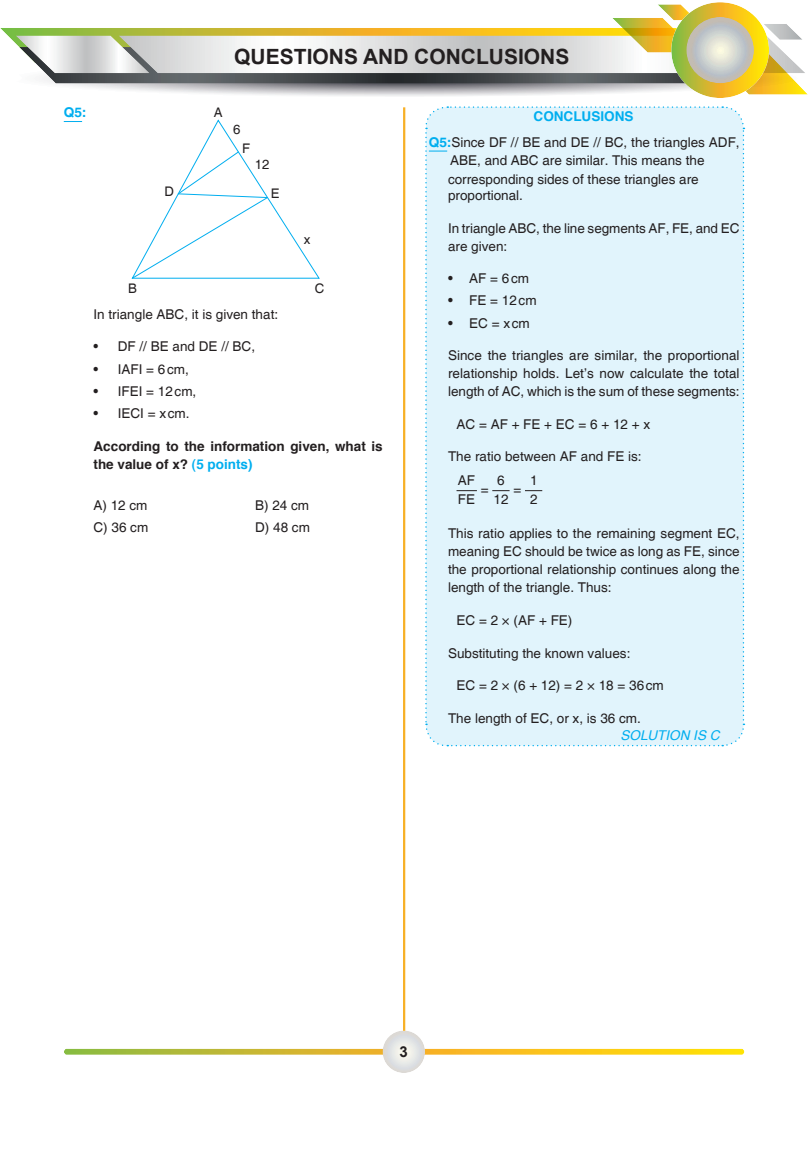
<style>
.page{position:relative;width:808px;height:1149px;background:#fff}
.page>*{position:absolute;margin:0;border:0;box-sizing:border-box;transform-origin:0 0}
.t1{font:700 21px "Arial";color:#231f20}
.t2{font:700 15px "Arial";color:#231f20}
.t3{font:13.5px/18px "Helvetica";color:#231f20}
.t4{font:700 13.5px/18px "Helvetica";color:#231f20}
.t5{font:italic 13.5px "Helvetica";color:#00aeef}
.t6{font:13.5px "Swis 721 BT Bold";color:#00aeef}
.t7{font:13.2px "Helvetica";color:#231f20}
.s1{font-family:"Helvetica T."}
.s2{color:#00aeef}
.s3{font-weight:700;color:#00aeef}
.s4{font-family:"Swis 721 BT Bold";color:#00aeef}
</style>
<div class="page">
<svg style="left:0;top:2px;width:808px;height:96px"></svg>
<svg style="left:686px;top:17px;width:68px;height:66px"></svg>
<svg style="left:64px;top:1048px;width:680px;height:6px"></svg>
<svg style="left:383px;top:1030px;width:42px;height:42px"></svg>
<hr style="left:403px;top:107px;width:2px;height:923px;background:#f7b026">
<svg style="left:64px;top:121px;width:18px;height:1px"></svg>
<svg style="left:131px;top:119px;width:189px;height:160px"></svg>
<div style="left:425px;top:106px;width:320px;height:641px;background:#e1f4fc"></div>
<h1 class="t1" style="left:234px;top:44px;width:337px">QUESTIONS AND CONCLUSIONS</h1>
<p class="t6" style="left:64px;top:104px;width:24px">Q5:</p>
<p class="t7" style="left:165px;top:183px;width:11px">D</p>
<p class="t7" style="left:214px;top:105px;width:10px">A</p>
<p class="t7" style="left:233px;top:122px;width:9px">6</p>
<p class="t7" style="left:242px;top:141px;width:10px">F</p>
<p class="t7" style="left:255px;top:157px;width:16px">12</p>
<p class="t7" style="left:271px;top:185px;width:10px">E</p>
<p class="t7" style="left:304px;top:231px;width:8px">x</p>
<p class="t7" style="left:315px;top:280px;width:11px">C</p>
<p class="t7" style="left:128px;top:280px;width:10px">B</p>
<p class="t3" style="left:94px;top:306px;width:186px">In triangle ABC, it is given that:</p>
<p class="t3" style="left:94px;top:338px;width:163px"><span class="s1">•</span> DF // BE and DE // BC,</p>
<p class="t3" style="left:94px;top:360px;width:97px"><span class="s1">•</span> IAFI = 6 cm,</p>
<p class="t3" style="left:94px;top:382px;width:104px"><span class="s1">•</span> IFEI = 12 cm,</p>
<p class="t3" style="left:94px;top:404px;width:98px"><span class="s1">•</span> IECI = x cm.</p>
<p class="t4" style="left:94px;top:438px;width:291px">According to the information given, what is the value of x? <span class="s2">(5 points)</span></p>
<p class="t3" style="left:94px;top:496px;width:56px">A) 12 cm</p>
<p class="t3" style="left:255px;top:496px;width:56px">B) 24 cm</p>
<p class="t3" style="left:94px;top:519px;width:56px">C) 36 cm</p>
<p class="t3" style="left:255px;top:519px;width:56px">D) 48 cm</p>
<p class="t3" style="left:429px;top:105px;width:312px;line-height:25.2px;text-align:center"><span class="s3">CONCLUSIONS<br></span><span class="s4">Q5:</span>Since DF // BE and DE // BC, the triangles ADF,</p>
<p class="t3" style="left:448px;top:151px;width:258px;line-height:19.2px">ABE, and ABC are similar. This means the corresponding sides of these triangles are</p>
<p class="t3" style="left:448px;top:187px;width:77px">proportional.</p>
<p class="t3" style="left:448px;top:220px;width:293px">In triangle ABC, the line segments AF, FE, and EC are given:</p>
<p class="t3" style="left:448px;top:270px;width:83px"><span class="s1">•</span> AF = 6 cm</p>
<p class="t3" style="left:448px;top:292px;width:90px"><span class="s1">•</span> FE = 12 cm</p>
<p class="t3" style="left:448px;top:314px;width:83px"><span class="s1">•</span> EC = x cm</p>
<p class="t3" style="left:448px;top:347px;width:293px;text-align:justify">Since the triangles are similar, the proportional relationship holds. Let’s now calculate the total length of AC, which is the sum of these segments:</p>
<p class="t3" style="left:456px;top:415px;width:195px">AC = AF + FE + EC = 6 + 12 + x</p>
<p class="t3" style="left:458px;top:446px;width:185px;line-height:23.9px;text-indent:-10px">The ratio between AF and FE is:<br>AF</p>
<p class="t3" style="left:458px;top:492px;width:19px">FE</p>
<p class="t3" style="left:530px;top:471px;width:9px;line-height:19.2px">1<br>2</p>
<p class="t3" style="left:448px;top:525px;width:293px;text-align:justify">This ratio applies to the remaining segment EC, meaning EC should be twice as long as FE, since the proportional relationship continues along the length of the triangle. Thus:</p>
<p class="t3" style="left:456px;top:611px;width:117px">EC = 2 × (AF + FE)</p>
<p class="t3" style="left:448px;top:644px;width:184px">Substituting the known values:</p>
<p class="t3" style="left:456px;top:676px;width:209px">EC = 2 × (6 + 12) = 2 × 18 = 36 cm</p>
<p class="t3" style="left:448px;top:710px;width:194px">The length of EC, or x, is 36 cm.</p>
<p class="t5" style="left:620px;top:727px;width:101px">SOLUTION IS C</p>
<p class="t3" style="left:493px;top:472px;width:17px;line-height:19.2px">6<br>12</p>
<p class="t3" style="left:481px;top:480px;width:9px">=</p>
<p class="t3" style="left:513px;top:480px;width:9px">=</p>
<p class="t2" style="left:400px;top:1042px;width:10px">3</p>
</div>
